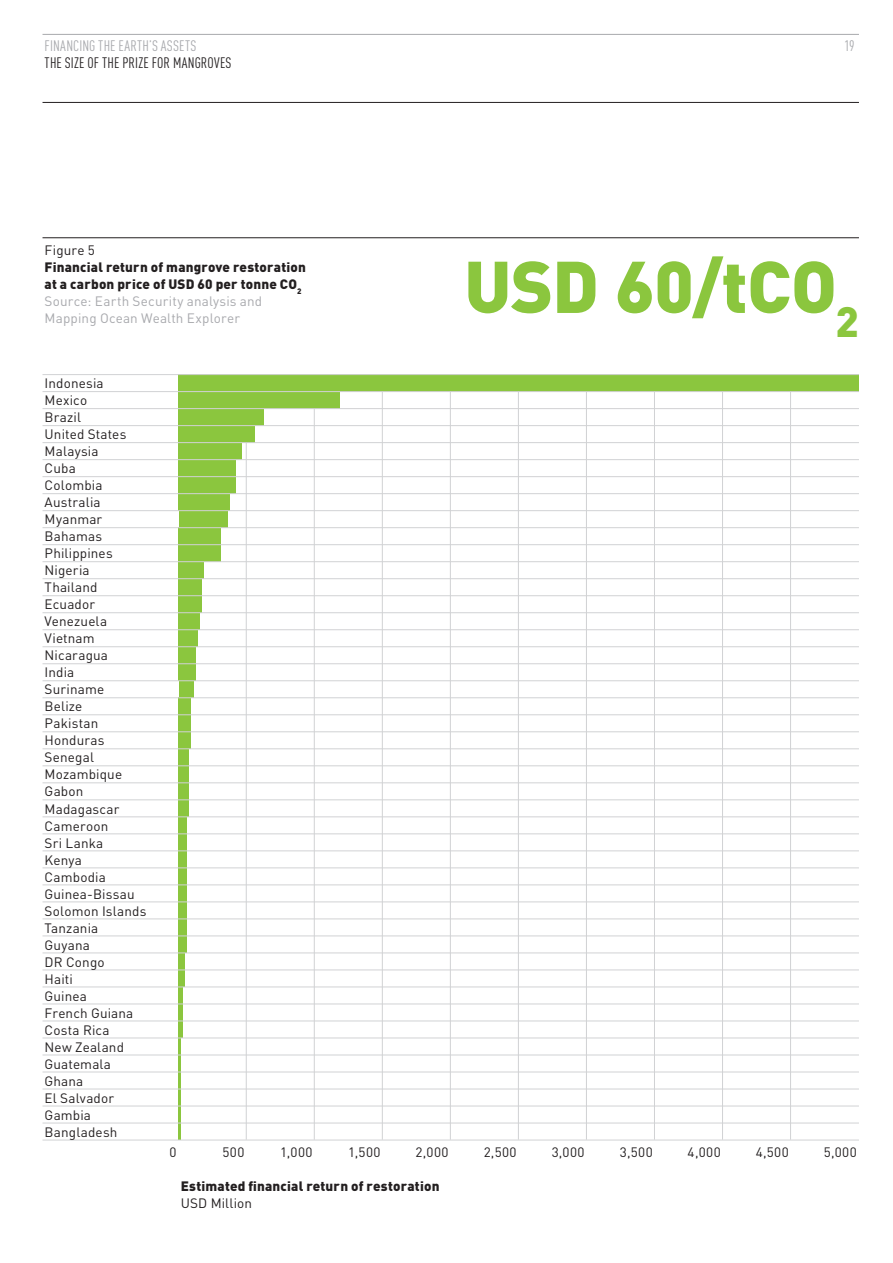
<style>
.page{position:relative;width:893px;height:1263px;background:#fff}
.page>*{position:absolute;margin:0;border:0;box-sizing:border-box;transform-origin:0 0}
.t1{font:900 72px "DIN";color:#8bc63e}
.t2{font:condensed 15px "DIN Pro";letter-spacing:.01em;color:#231f20}
.t3{font:condensed 15px "DIN Pro";letter-spacing:.015em;color:#a8a9ad}
.t4{font:13.5px/17px "DIN";letter-spacing:.01em;color:#231f20}
.t5{font:900 13.5px/17px "DIN";letter-spacing:.015em;color:#231f20}
.s1{font-weight:400;color:#a8a9ad}
</style>
<div class="page">
<hr style="left:246px;top:374px;width:1px;height:766px;background:#d1d2d4">
<hr style="left:314px;top:374px;width:1px;height:766px;background:#d1d2d4">
<hr style="left:382px;top:374px;width:1px;height:766px;background:#d1d2d4">
<hr style="left:450px;top:374px;width:1px;height:766px;background:#d1d2d4">
<hr style="left:518px;top:374px;width:1px;height:766px;background:#d1d2d4">
<hr style="left:586px;top:374px;width:1px;height:766px;background:#d1d2d4">
<hr style="left:654px;top:374px;width:1px;height:766px;background:#d1d2d4">
<hr style="left:722px;top:374px;width:1px;height:766px;background:#d1d2d4">
<hr style="left:790px;top:374px;width:1px;height:766px;background:#d1d2d4">
<div style="left:179px;top:374px;width:680px;height:17px;background:#8bc63e"></div>
<div style="left:179px;top:391px;width:161px;height:17px;background:#8bc63e"></div>
<div style="left:179px;top:408px;width:85px;height:17px;background:#8bc63e"></div>
<div style="left:179px;top:425px;width:76px;height:17px;background:#8bc63e"></div>
<div style="left:179px;top:442px;width:63px;height:17px;background:#8bc63e"></div>
<div style="left:179px;top:459px;width:57px;height:17px;background:#8bc63e"></div>
<div style="left:179px;top:476px;width:57px;height:17px;background:#8bc63e"></div>
<div style="left:179px;top:493px;width:51px;height:17px;background:#8bc63e"></div>
<div style="left:179px;top:510px;width:48px;height:17px;background:#8bc63e"></div>
<div style="left:179px;top:527px;width:42px;height:17px;background:#8bc63e"></div>
<div style="left:179px;top:544px;width:42px;height:17px;background:#8bc63e"></div>
<div style="left:179px;top:561px;width:25px;height:17px;background:#8bc63e"></div>
<div style="left:179px;top:578px;width:23px;height:17px;background:#8bc63e"></div>
<div style="left:179px;top:595px;width:23px;height:17px;background:#8bc63e"></div>
<div style="left:179px;top:612px;width:21px;height:17px;background:#8bc63e"></div>
<div style="left:179px;top:629px;width:19px;height:17px;background:#8bc63e"></div>
<div style="left:179px;top:646px;width:17px;height:17px;background:#8bc63e"></div>
<div style="left:179px;top:663px;width:17px;height:17px;background:#8bc63e"></div>
<div style="left:179px;top:680px;width:14px;height:17px;background:#8bc63e"></div>
<div style="left:179px;top:697px;width:12px;height:17px;background:#8bc63e"></div>
<div style="left:179px;top:714px;width:12px;height:17px;background:#8bc63e"></div>
<div style="left:179px;top:731px;width:12px;height:17px;background:#8bc63e"></div>
<div style="left:179px;top:748px;width:10px;height:17px;background:#8bc63e"></div>
<div style="left:179px;top:765px;width:10px;height:17px;background:#8bc63e"></div>
<div style="left:179px;top:782px;width:10px;height:17px;background:#8bc63e"></div>
<div style="left:179px;top:799px;width:10px;height:17px;background:#8bc63e"></div>
<div style="left:179px;top:816px;width:8px;height:17px;background:#8bc63e"></div>
<div style="left:179px;top:833px;width:8px;height:17px;background:#8bc63e"></div>
<div style="left:179px;top:850px;width:8px;height:17px;background:#8bc63e"></div>
<div style="left:179px;top:867px;width:8px;height:17px;background:#8bc63e"></div>
<div style="left:179px;top:884px;width:8px;height:17px;background:#8bc63e"></div>
<div style="left:179px;top:901px;width:8px;height:17px;background:#8bc63e"></div>
<div style="left:179px;top:918px;width:8px;height:17px;background:#8bc63e"></div>
<div style="left:179px;top:935px;width:8px;height:17px;background:#8bc63e"></div>
<div style="left:179px;top:952px;width:6px;height:17px;background:#8bc63e"></div>
<div style="left:179px;top:969px;width:6px;height:17px;background:#8bc63e"></div>
<hr style="left:179px;top:986px;width:4px;height:17px;background:#8bc63e">
<hr style="left:179px;top:1003px;width:4px;height:17px;background:#8bc63e">
<hr style="left:179px;top:1020px;width:4px;height:17px;background:#8bc63e">
<svg style="left:179px;top:1038px;width:2px;height:102px"></svg>
<hr style="left:43px;top:374px;width:816px;height:1px;background:#d1d2d4">
<hr style="left:43px;top:391px;width:816px;height:1px;background:#d1d2d4">
<hr style="left:43px;top:408px;width:816px;height:1px;background:#d1d2d4">
<hr style="left:43px;top:425px;width:816px;height:1px;background:#d1d2d4">
<hr style="left:43px;top:442px;width:816px;height:1px;background:#d1d2d4">
<hr style="left:43px;top:459px;width:816px;height:1px;background:#d1d2d4">
<hr style="left:43px;top:476px;width:816px;height:1px;background:#d1d2d4">
<hr style="left:43px;top:493px;width:816px;height:1px;background:#d1d2d4">
<hr style="left:43px;top:510px;width:816px;height:1px;background:#d1d2d4">
<hr style="left:43px;top:527px;width:816px;height:1px;background:#d1d2d4">
<hr style="left:43px;top:544px;width:816px;height:1px;background:#d1d2d4">
<hr style="left:43px;top:561px;width:816px;height:1px;background:#d1d2d4">
<hr style="left:43px;top:578px;width:816px;height:1px;background:#d1d2d4">
<hr style="left:43px;top:595px;width:816px;height:1px;background:#d1d2d4">
<hr style="left:43px;top:612px;width:816px;height:1px;background:#d1d2d4">
<hr style="left:43px;top:629px;width:816px;height:1px;background:#d1d2d4">
<hr style="left:43px;top:646px;width:816px;height:1px;background:#d1d2d4">
<hr style="left:43px;top:663px;width:816px;height:1px;background:#d1d2d4">
<hr style="left:43px;top:680px;width:816px;height:1px;background:#d1d2d4">
<hr style="left:43px;top:697px;width:816px;height:1px;background:#d1d2d4">
<hr style="left:43px;top:714px;width:816px;height:1px;background:#d1d2d4">
<hr style="left:43px;top:731px;width:816px;height:1px;background:#d1d2d4">
<hr style="left:43px;top:748px;width:816px;height:1px;background:#d1d2d4">
<hr style="left:43px;top:765px;width:816px;height:1px;background:#d1d2d4">
<hr style="left:43px;top:782px;width:816px;height:1px;background:#d1d2d4">
<hr style="left:43px;top:799px;width:816px;height:1px;background:#d1d2d4">
<hr style="left:43px;top:816px;width:816px;height:1px;background:#d1d2d4">
<hr style="left:43px;top:833px;width:816px;height:1px;background:#d1d2d4">
<hr style="left:43px;top:850px;width:816px;height:1px;background:#d1d2d4">
<hr style="left:43px;top:867px;width:816px;height:1px;background:#d1d2d4">
<hr style="left:43px;top:884px;width:816px;height:1px;background:#d1d2d4">
<hr style="left:43px;top:901px;width:816px;height:1px;background:#d1d2d4">
<hr style="left:43px;top:918px;width:816px;height:1px;background:#d1d2d4">
<hr style="left:43px;top:935px;width:816px;height:1px;background:#d1d2d4">
<hr style="left:43px;top:952px;width:816px;height:1px;background:#d1d2d4">
<hr style="left:43px;top:969px;width:816px;height:1px;background:#d1d2d4">
<hr style="left:43px;top:986px;width:816px;height:1px;background:#d1d2d4">
<hr style="left:43px;top:1003px;width:816px;height:1px;background:#d1d2d4">
<hr style="left:43px;top:1020px;width:816px;height:1px;background:#d1d2d4">
<hr style="left:43px;top:1037px;width:816px;height:1px;background:#d1d2d4">
<hr style="left:43px;top:1054px;width:816px;height:1px;background:#d1d2d4">
<hr style="left:43px;top:1071px;width:816px;height:1px;background:#d1d2d4">
<hr style="left:43px;top:1089px;width:816px;height:1px;background:#d1d2d4">
<hr style="left:43px;top:1106px;width:816px;height:1px;background:#d1d2d4">
<hr style="left:43px;top:1123px;width:816px;height:1px;background:#d1d2d4">
<hr style="left:43px;top:1140px;width:816px;height:1px;background:#d1d2d4">
<hr style="left:43px;top:34px;width:816px;height:1px;background:#a8a9ad">
<hr style="left:43px;top:102px;width:816px;height:1px;background:#231f20">
<hr style="left:43px;top:237px;width:816px;height:1px;background:#231f20">
<p class="t3" style="left:45px;top:40px;width:153px">FINANCING THE EARTH’S ASSETS</p>
<p class="t3" style="left:844px;top:40px;width:12px">19</p>
<p class="t2" style="left:45px;top:57px;width:188px">THE SIZE OF THE PRIZE FOR MANGROVES</p>
<p class="t4" style="left:45px;top:243px;width:52px">Figure 5</p>
<p class="t5" style="left:45px;top:260px;width:263px">Financial return of mangrove restoration at a carbon price of USD 60 per tonne CO<sub>2<br></sub><span class="s1">Source: Earth Security analysis and Mapping Ocean Wealth Explorer</span></p>
<p class="t4" style="left:45px;top:376px;width:103px">Indonesia<br>Mexico<br>Brazil<br>United States<br>Malaysia<br>Cuba<br>Colombia<br>Australia<br>Myanmar<br>Bahamas<br>Philippines<br>Nigeria<br>Thailand<br>Ecuador<br>Venezuela<br>Vietnam<br>Nicaragua<br>India<br>Suriname<br>Belize<br>Pakistan<br>Honduras<br>Senegal<br>Mozambique<br>Gabon<br>Madagascar<br>Cameroon<br>Sri Lanka<br>Kenya<br>Cambodia<br>Guinea-Bissau<br>Solomon Islands<br>Tanzania<br>Guyana<br>DR Congo<br>Haiti<br>Guinea<br>French Guiana<br>Costa Rica<br>New Zealand<br>Guatemala<br>Ghana<br>El Salvador<br>Gambia<br>Bangladesh</p>
<h1 class="t1" style="left:464px;top:253px;width:396px">USD 60/tCO<sub>2</sub></h1>
<p class="t4" style="left:280px;top:1144px;width:34px">1,000</p>
<p class="t4" style="left:552px;top:1144px;width:34px">3,000</p>
<p class="t4" style="left:620px;top:1144px;width:34px">3,500</p>
<p class="t4" style="left:824px;top:1144px;width:34px">5,000</p>
<p class="t4" style="left:169px;top:1144px;width:9px">0</p>
<p class="t4" style="left:223px;top:1144px;width:23px">500</p>
<p class="t4" style="left:348px;top:1144px;width:34px">1,500</p>
<p class="t4" style="left:416px;top:1144px;width:35px">2,000</p>
<p class="t4" style="left:688px;top:1144px;width:35px">4,000</p>
<p class="t4" style="left:484px;top:1144px;width:34px">2,500</p>
<p class="t4" style="left:756px;top:1144px;width:35px">4,500</p>
<p class="t5" style="left:181px;top:1178px;width:260px">Estimated financial return of restoration</p>
<p class="t4" style="left:181px;top:1196px;width:73px">USD Million</p>
</div>
